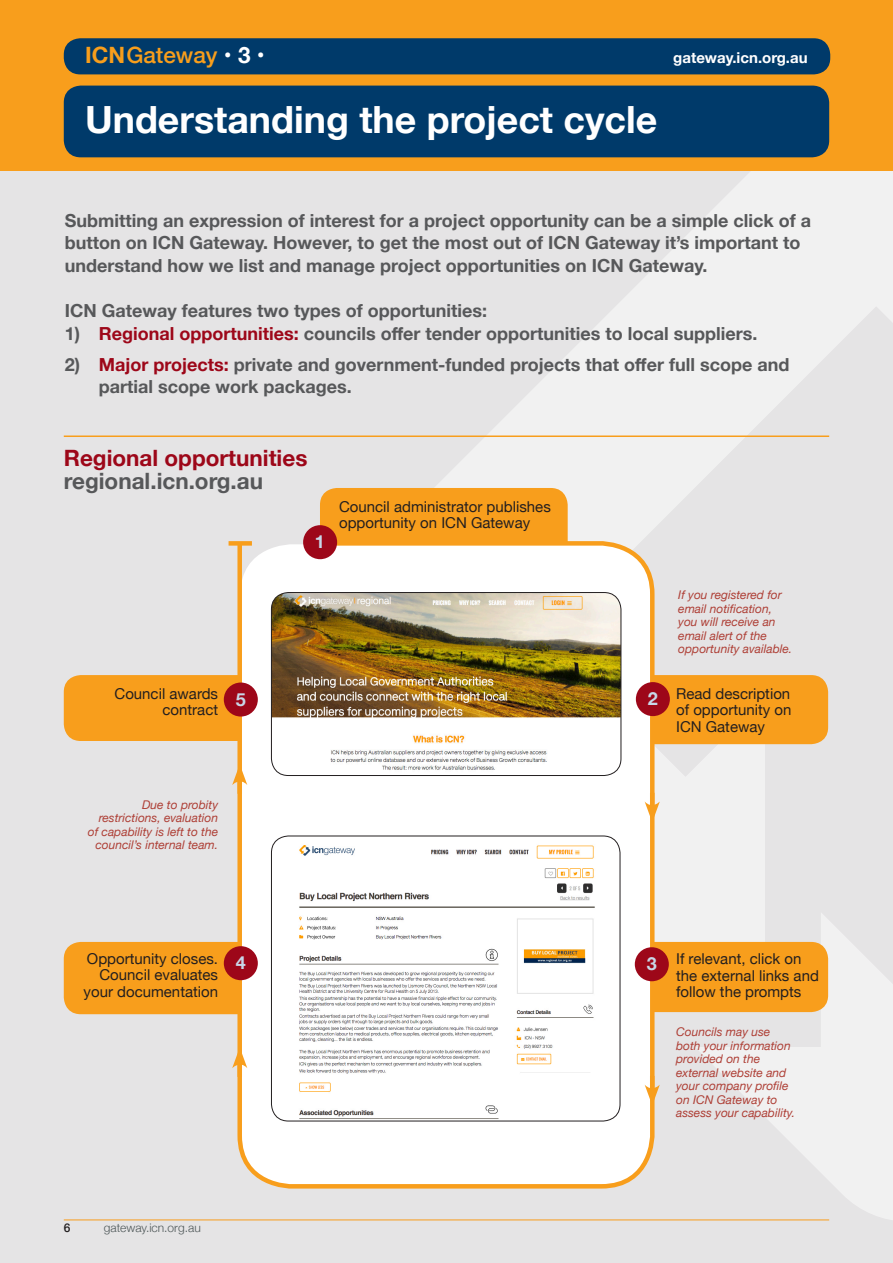
<style>
.page{position:relative;width:893px;height:1263px;background:#e5e4e5}
.page>*{position:absolute;margin:0;border:0;box-sizing:border-box;transform-origin:0 0}
.t1{font:700 37.5px "Helvetica Neue";color:#fff}
.t2{font:700 22.5px "Helvetica Neue";color:#9d0719}
.t3{font:700 22.5px "Helvetica Neue";color:#57585a}
.t4{font:500 22.5px "Helvetica Neue";color:#f89e1c}
.t5{font:700 18px/22.5px "Helvetica Neue";color:#57585a}
.t6{font:700 18px "Helvetica Neue";color:#c8d7e8}
.t7{font:15px/16.5px "Helvetica Neue";color:#231f20}
.t8{font:700 15px "Helvetica Neue";color:#fff}
.t9{font:italic 12px/13.5px "Helvetica Neue";color:#ae3f36}
.t10{font:300 12px "Helvetica Neue";color:#4e5758}
.t11{font:500 12px "Helvetica Neue";color:#231f20}
.s1{font-weight:700}
.s2{font-weight:700;color:#fff}
.s3{color:#9d0719}
</style>
<div class="page">
<hr style="left:64px;top:1219px;width:765px;height:1px;background:#f89c1c">
<svg style="left:323px;top:170px;width:570px;height:772px"></svg>
<svg style="left:695px;top:321px;width:198px;height:900px"></svg>
<div style="left:320px;top:488px;width:248px;height:51px;background:#f89e1c"></div>
<div style="left:657px;top:675px;width:171px;height:69px;background:#f89e1c"></div>
<div style="left:657px;top:942px;width:171px;height:70px;background:#f89e1c"></div>
<div style="left:64px;top:675px;width:171px;height:66px;background:#f89e1c"></div>
<div style="left:64px;top:942px;width:171px;height:72px;background:#f89e1c"></div>
<div style="left:0;top:0;width:893px;height:170px;background:#f89e1c"></div>
<div style="left:64px;top:38px;width:766px;height:36px;background:#003a6a;border-radius:16px"></div>
<div style="left:64px;top:86px;width:765px;height:71px;background:#003a6a;border-radius:17px"></div>
<img style="left:235px;top:539px;width:422px;height:650px">
<div style="left:303px;top:525px;width:34px;height:34px;background:#9d0719;border-radius:50%"></div>
<div style="left:636px;top:682px;width:34px;height:34px;background:#9d0719;border-radius:50%"></div>
<div style="left:635px;top:947px;width:34px;height:34px;background:#9d0719;border-radius:50%"></div>
<div style="left:224px;top:946px;width:34px;height:34px;background:#9d0719;border-radius:50%"></div>
<div style="left:224px;top:682px;width:34px;height:34px;background:#9d0719;border-radius:50%"></div>
<hr style="left:64px;top:435px;width:765px;height:2px;background:#f89e1c">
<div style="left:229px;top:541px;width:23px;height:5px;background:#f89e1c"></div>
<hr style="left:650px;top:793px;width:4px;height:17px;background:#f89e1c">
<svg style="left:645px;top:801px;width:15px;height:21px"></svg>
<div style="left:237px;top:1060px;width:5px;height:17px;background:#f89e1c"></div>
<svg style="left:232px;top:1047px;width:15px;height:21px"></svg>
<hr style="left:650px;top:1076px;width:4px;height:17px;background:#f89e1c">
<svg style="left:645px;top:1084px;width:15px;height:21px"></svg>
<div style="left:237px;top:777px;width:5px;height:17px;background:#f89e1c"></div>
<svg style="left:232px;top:764px;width:15px;height:21px"></svg>
<p class="t4" style="left:85px;top:37px;width:181px"><span class="s1">ICN</span>Gateway <span class="s2">• 3 •</span></p>
<p class="t1" style="left:85px;top:91px;width:574px">Understanding the project cycle</p>
<p class="t8" style="left:673px;top:46px;width:136px">gateway.icn.org.au</p>
<p class="t5" style="left:65px;top:210px;width:748px">Submitting an expression of interest for a project opportunity can be a simple click of a button on ICN Gateway. However, to get the most out of ICN Gateway it’s important to understand how we list and manage project opportunities on ICN Gateway.</p>
<p class="t5" style="left:65px;top:300px;width:424px">ICN Gateway features two types of opportunities:</p>
<p class="t5" style="left:65px;top:322px;width:694px">1) <span class="s3">Regional opportunities:</span> councils offer tender opportunities to local suppliers.</p>
<p class="t5" style="left:99px;top:353px;width:692px;text-indent:-34px">2) <span class="s3">Major projects:</span> private and government-funded projects that offer full scope and partial scope work packages.</p>
<p class="t2" style="left:64px;top:441px;width:245px">Regional opportunities</p>
<p class="t3" style="left:64px;top:463px;width:201px">regional.icn.org.au</p>
<p class="t6" style="left:315px;top:528px;width:12px">1</p>
<p class="t7" style="left:339px;top:499px;width:213px">Council administrator publishes opportunity on ICN Gateway</p>
<p class="t7" style="left:114px;top:686px;width:105px;text-align:right">Council awards contract</p>
<p class="t6" style="left:236px;top:685px;width:12px">5</p>
<p class="t9" style="left:88px;top:798px;width:132px;text-align:right">Due to probity restrictions, evaluation of capability is left to the council’s internal team.</p>
<p class="t6" style="left:648px;top:685px;width:12px">2</p>
<p class="t9" style="left:678px;top:589px;width:116px">If you registered for email notification, you will receive an email alert of the opportunity available.</p>
<p class="t7" style="left:676px;top:686px;width:117px;text-align:justify">Read description of opportunity on ICN Gateway</p>
<p class="t7" style="left:84px;top:951px;width:136px;text-align:right">Opportunity closes.<br>Council evaluates your documentation</p>
<p class="t6" style="left:236px;top:949px;width:12px">4</p>
<p class="t6" style="left:647px;top:950px;width:12px">3</p>
<p class="t7" style="left:676px;top:951px;width:144px">If relevant, click on the external links and follow the prompts</p>
<p class="t9" style="left:676px;top:1026px;width:120px">Councils may use both your information provided on the external website and your company profile on ICN Gateway to assess your capability.</p>
<p class="t11" style="left:64px;top:1218px;width:8px">6</p>
<p class="t10" style="left:104px;top:1218px;width:98px">gateway.icn.org.au</p>
</div>
